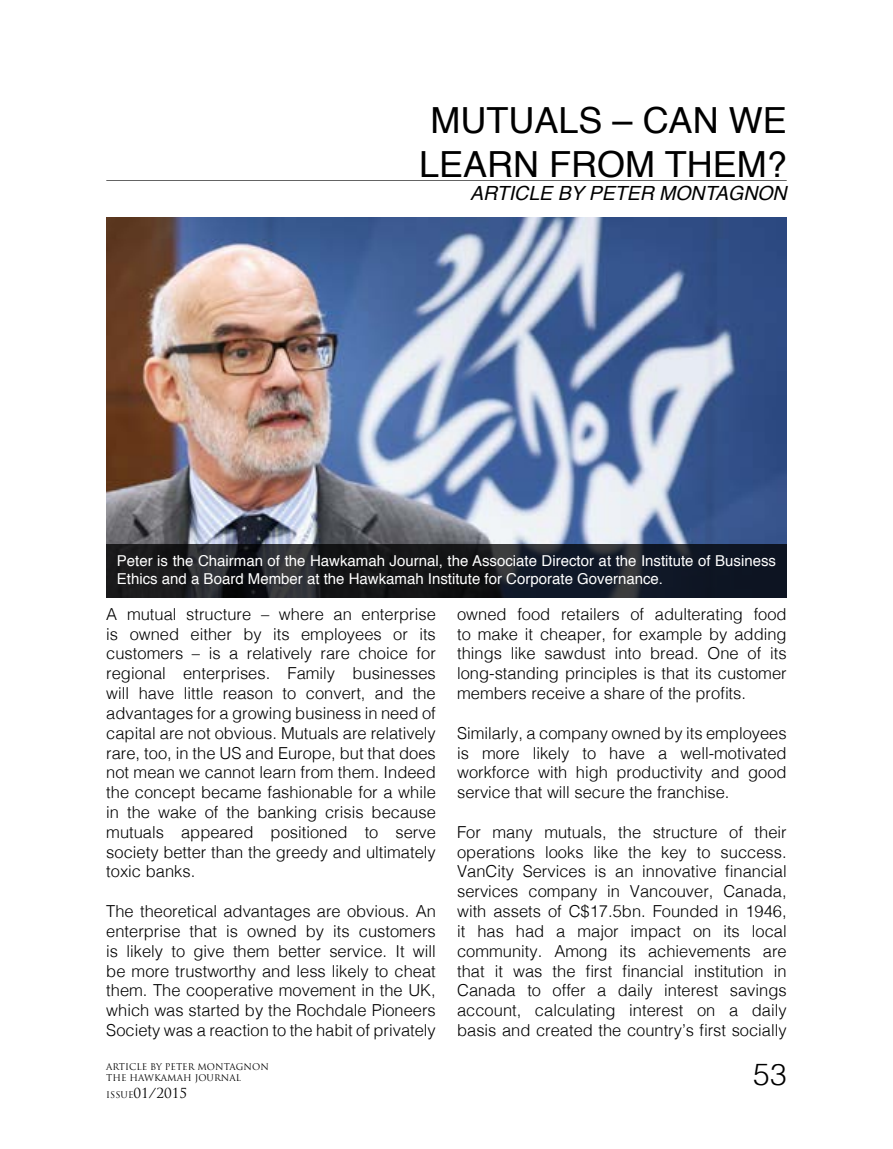
<style>
.page{position:relative;width:893px;height:1149px;background:#fff}
.page>*{position:absolute;margin:0;border:0;box-sizing:border-box;transform-origin:0 0}
.t1{font:36px/43.2px "Helvetica";color:#000;text-align:center}
.t2{font:300 30px "Helvetica";color:#000}
.t3{font:italic 19.5px "Helvetica";color:#000}
.t4{font:300 16.5px/19.8px "Helvetica";color:#000;text-align:justify}
.t5{font:15px/18px "Helvetica";color:#fff}
.t6{font:13.5px "Trajan Pro";color:#000}
.t7{font:9px/10.8px "Trajan Pro";color:#000}
.s1{font-size:9px}
</style>
<div class="page">
<hr style="left:106px;top:180px;width:681px;height:1px;background:#000">
<img style="left:106px;top:217px;width:681px;height:327px">
<svg style="left:106px;top:544px;width:681px;height:53px;background:#181c22"></svg>
<h1 class="t1" style="left:419px;top:100px;width:369px">MUTUALS – CAN WE<br>LEARN FROM THEM?</h1>
<p class="t3" style="left:470px;top:177px;width:318px">ARTICLE BY PETER MONTAGNON</p>
<p class="t5" style="left:117px;top:552px;width:661px">Peter is the Chairman of the Hawkamah Journal, the Associate Director at the Institute of Business<br>Ethics and a Board Member at the Hawkamah Institute for Corporate Governance.</p>
<p class="t4" style="left:106px;top:602px;width:331px">A mutual structure – where an enterprise is owned either by its employees or its customers – is a relatively rare choice for regional enterprises. Family businesses will have little reason to convert, and the advantages for a growing business in need of capital are not obvious. Mutuals are relatively rare, too, in the US and Europe, but that does not mean we cannot learn from them. Indeed the concept became fashionable for a while in the wake of the banking crisis because mutuals appeared positioned to serve society better than the greedy and ultimately toxic banks.</p>
<p class="t4" style="left:106px;top:899px;width:331px">The theoretical advantages are obvious. An enterprise that is owned by its customers is likely to give them better service. It will be more trustworthy and less likely to cheat them. The cooperative movement in the UK, which was started by the Rochdale Pioneers Society was a reaction to the habit of privately</p>
<p class="t7" style="left:106px;top:1061px;width:164px">ARTICLE BY PETER MONTAGNON<br>THE HAWKAMAH JOURNAL</p>
<p class="t6" style="left:106px;top:1083px;width:82px"><span class="s1">ISSUE</span>01/2015</p>
<p class="t4" style="left:457px;top:602px;width:331px">owned food retailers of adulterating food to make it cheaper, for example by adding things like sawdust into bread. One of its long-standing principles is that its customer members receive a share of the profits.</p>
<p class="t4" style="left:457px;top:721px;width:331px">Similarly, a company owned by its employees is more likely to have a well-motivated workforce with high productivity and good service that will secure the franchise.</p>
<p class="t4" style="left:457px;top:820px;width:331px">For many mutuals, the structure of their operations looks like the key to success.<br>VanCity Services is an innovative financial services company in Vancouver, Canada, with assets of C$17.5bn. Founded in 1946, it has had a major impact on its local community. Among its achievements are that it was the first financial institution in Canada to offer a daily interest savings account, calculating interest on a daily basis and created the country’s first socially</p>
<h2 class="t2" style="left:753px;top:1048px;width:35px">53</h2>
</div>
